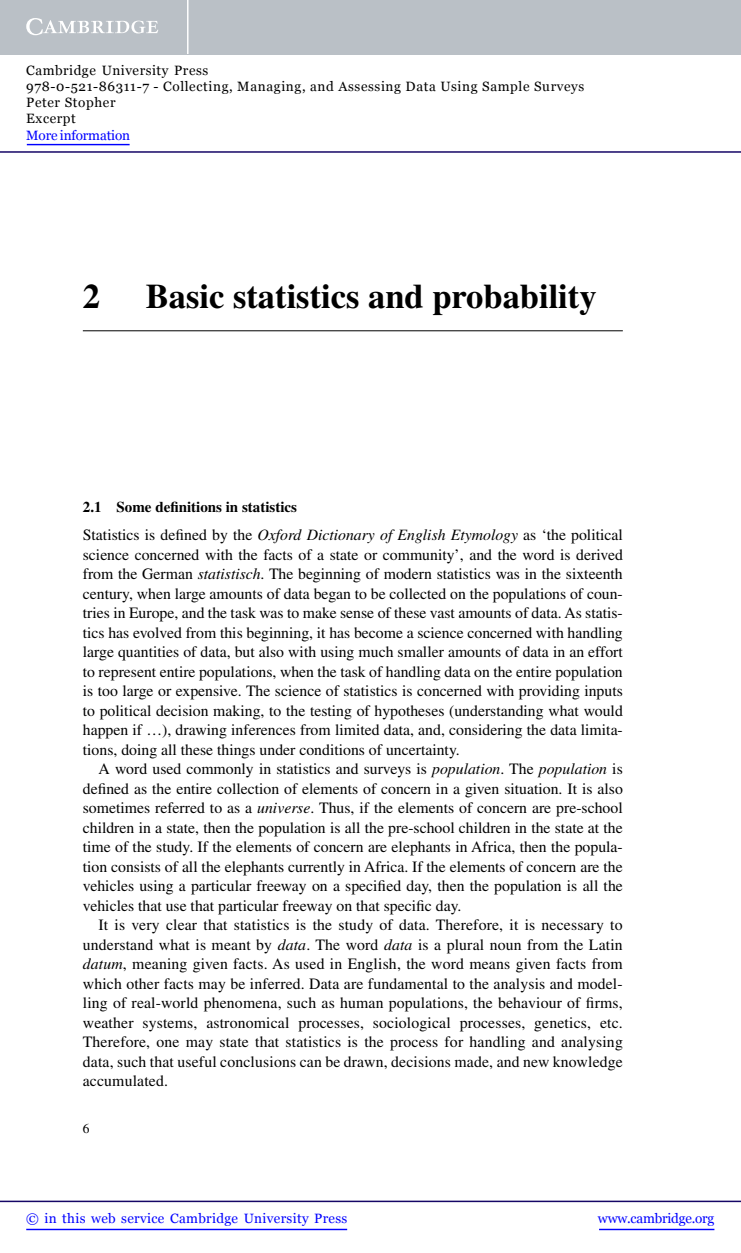
<style>
.page{position:relative;width:741px;height:1253px;background:#fff}
.page>*{position:absolute;margin:0;border:0;box-sizing:border-box;transform-origin:0 0}
.t1{font:700 34.5px "Times LT Std";color:#000}
.t2{font:15.75px "Times LT Std";color:#000}
.t3{font:700 15px "Times LT Std";color:#000}
.t4{font:13.5px/16.2px "Georgia";letter-spacing:.045em;color:#000}
.t5{font:13.5px "Georgia";letter-spacing:.025em;color:#00f}
.t6{font:13.5px "Georgia";letter-spacing:-.015em;color:#00f}
.t7{font:13.5px "Georgia";letter-spacing:-.01em;color:#00f}
.t8{font:13.5px "Times LT Std";color:#000}
.s1{font-style:italic}
</style>
<div class="page">
<div style="left:0;top:0;width:741px;height:54px;background:#bac0c6"></div>
<svg style="left:26px;top:18px;width:132px;height:17px"></svg>
<hr style="left:187px;top:0;width:2px;height:54px;background:#fff">
<hr style="left:0;top:151px;width:741px;height:2px;background:#150666">
<hr style="left:27px;top:144px;width:103px;height:1px;background:#00f">
<hr style="left:599px;top:1228px;width:115px;height:2px;background:#00f">
<hr style="left:0;top:1200px;width:741px;height:2px;background:#150666">
<hr style="left:26px;top:1228px;width:321px;height:2px;background:#00f">
<hr style="left:83px;top:330px;width:540px;height:1px;background:#000">
<p class="t4" style="left:26px;top:62px;width:560px">Cambridge University Press<br>978-0-521-86311-7 - Collecting, Managing, and Assessing Data Using Sample Surveys Peter Stopher<br>Excerpt</p>
<p class="t7" style="left:26px;top:127px;width:105px">More information</p>
<p class="t1" style="left:83px;top:276px;width:19px">2</p>
<p class="t1" style="left:146px;top:276px;width:452px">Basic statistics and probability</p>
<p class="t3" style="left:83px;top:497px;width:216px">2.1 Some definitions in statistics</p>
<p class="t2" style="left:83px;top:526px;width:542px">Statistics is defined by the <span class="s1">Oxford Dictionary of English Etymology</span> as ‘the political</p>
<p class="t2" style="left:83px;top:545px;width:542px">science concerned with the facts of a state or community’, and the word is derived</p>
<p class="t2" style="left:83px;top:565px;width:541px">from the German <span class="s1">statistisch</span>. The beginning of modern statistics was in the sixteenth</p>
<p class="t2" style="left:83px;top:584px;width:542px">century, when large amounts of data began to be collected on the populations of coun-</p>
<p class="t2" style="left:83px;top:604px;width:542px">tries in Europe, and the task was to make sense of these vast amounts of data. As statis-</p>
<p class="t2" style="left:83px;top:623px;width:541px">tics has evolved from this beginning, it has become a science concerned with handling</p>
<p class="t2" style="left:83px;top:643px;width:542px">large quantities of data, but also with using much smaller amounts of data in an effort</p>
<p class="t2" style="left:83px;top:662px;width:541px">to represent entire populations, when the task of handling data on the entire population</p>
<p class="t2" style="left:83px;top:682px;width:542px">is too large or expensive. The science of statistics is concerned with providing inputs</p>
<p class="t2" style="left:83px;top:701px;width:542px">to political decision making, to the testing of hypotheses (understanding what would</p>
<p class="t2" style="left:83px;top:721px;width:542px">happen if …), drawing inferences from limited data, and, considering the data limita-</p>
<p class="t2" style="left:83px;top:740px;width:378px">tions, doing all these things under conditions of uncertainty.</p>
<p class="t2" style="left:99px;top:760px;width:526px">A word used commonly in statistics and surveys is <span class="s1">population</span>. The <span class="s1">population</span> is</p>
<p class="t2" style="left:83px;top:779px;width:542px">defined as the entire collection of elements of concern in a given situation. It is also</p>
<p class="t2" style="left:83px;top:799px;width:541px">sometimes referred to as a <span class="s1">universe</span>. Thus, if the elements of concern are pre-school</p>
<p class="t2" style="left:83px;top:818px;width:542px">children in a state, then the population is all the pre-school children in the state at the</p>
<p class="t2" style="left:83px;top:838px;width:542px">time of the study. If the elements of concern are elephants in Africa, then the popula-</p>
<p class="t2" style="left:83px;top:857px;width:541px">tion consists of all the elephants currently in Africa. If the elements of concern are the</p>
<p class="t2" style="left:83px;top:877px;width:542px">vehicles using a particular freeway on a specified day, then the population is all the</p>
<p class="t2" style="left:83px;top:896px;width:380px">vehicles that use that particular freeway on that specific day.</p>
<p class="t2" style="left:99px;top:916px;width:526px">It is very clear that statistics is the study of data. Therefore, it is necessary to</p>
<p class="t2" style="left:83px;top:935px;width:541px">understand what is meant by <span class="s1">data</span>. The word <span class="s1">data</span> is a plural noun from the Latin</p>
<p class="t2" style="left:83px;top:955px;width:541px"><span class="s1">datum</span>, meaning given facts. As used in English, the word means given facts from</p>
<p class="t2" style="left:83px;top:974px;width:541px">which other facts may be inferred. Data are fundamental to the analysis and model-</p>
<p class="t2" style="left:83px;top:994px;width:541px">ling of real-world phenomena, such as human populations, the behaviour of firms,</p>
<p class="t2" style="left:83px;top:1013px;width:541px">weather systems, astronomical processes, sociological processes, genetics, etc.</p>
<p class="t2" style="left:83px;top:1033px;width:542px">Therefore, one may state that statistics is the process for handling and analysing</p>
<p class="t2" style="left:83px;top:1052px;width:542px">data, such that useful conclusions can be drawn, decisions made, and new knowledge</p>
<p class="t2" style="left:83px;top:1072px;width:87px">accumulated.</p>
<p class="t8" style="left:83px;top:1121px;width:8px">6</p>
<p class="t5" style="left:26px;top:1211px;width:323px">© in this web service Cambridge University Press</p>
<p class="t6" style="left:598px;top:1211px;width:118px">www.cambridge.org</p>
</div>
